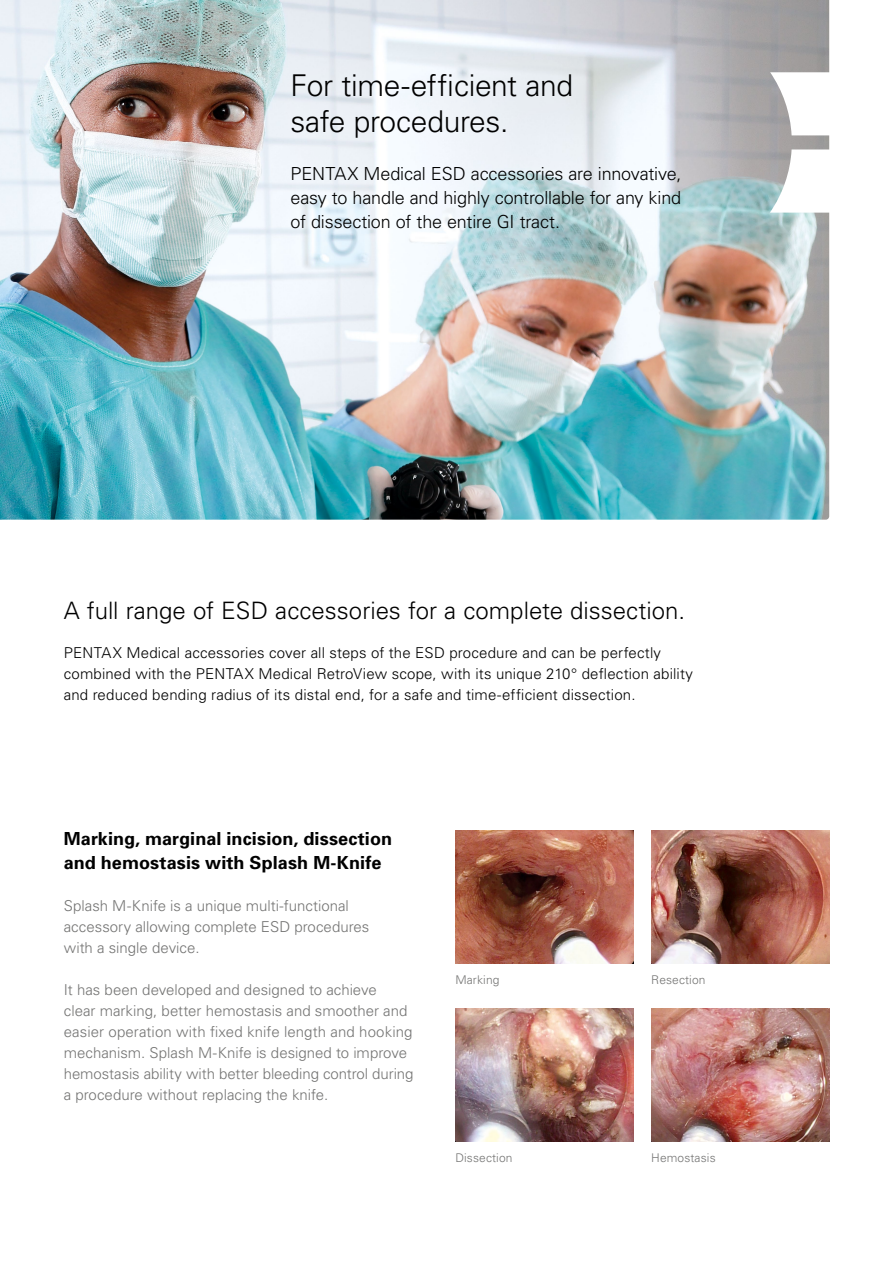
<style>
.page{position:relative;width:893px;height:1263px;background:#fff}
.page>*{position:absolute;margin:0;border:0;box-sizing:border-box;transform-origin:0 0}
.t1{font:300 30px/36px "Univers";letter-spacing:-.015em;color:#000}
.t2{font:300 24px "Univers";color:#000}
.t3{font:300 18px/24px "Univers";letter-spacing:-.01em;color:#000;text-align:justify}
.t4{font:700 18px/24px "Univers";letter-spacing:.005em;color:#000}
.t5{font:300 15px/21px "Univers";color:#747473}
.t6{font:300 15px/21px "Univers";letter-spacing:.01em;color:#000}
.t7{font:300 12px "Univers";letter-spacing:.01em;color:#747473}
</style>
<div class="page">
<img style="left:0;top:0;width:829px;height:520px">
<svg style="left:248px;top:32px;width:474px;height:242px"></svg>
<svg style="left:770px;top:72px;width:59px;height:63px"></svg>
<svg style="left:770px;top:149px;width:60px;height:64px"></svg>
<img style="left:455px;top:830px;width:178px;height:133px">
<img style="left:651px;top:830px;width:178px;height:133px">
<img style="left:455px;top:1009px;width:178px;height:132px">
<img style="left:651px;top:1009px;width:178px;height:132px">
<h1 class="t1" style="left:290px;top:67px;width:284px">For time-efficient and safe procedures.</h1>
<p class="t3" style="left:290px;top:162px;width:393px">PENTAX Medical ESD accessories are innovative, easy to handle and highly controllable for any kind of dissection of the entire GI tract.</p>
<h2 class="t2" style="left:64px;top:596px;width:623px">A full range of ESD accessories for a complete dissection.</h2>
<p class="t6" style="left:64px;top:642px;width:631px">PENTAX Medical accessories cover all steps of the ESD procedure and can be perfectly combined with the PENTAX Medical RetroView scope, with its unique 210° deflection ability and reduced bending radius of its distal end, for a safe and time-efficient dissection.</p>
<p class="t4" style="left:64px;top:826px;width:330px">Marking, marginal incision, dissection and hemostasis with Splash M-Knife</p>
<p class="t5" style="left:64px;top:895px;width:307px">Splash M-Knife is a unique multi-functional accessory allowing complete ESD procedures with a single device.</p>
<p class="t5" style="left:64px;top:979px;width:351px">It has been developed and designed to achieve<br>clear marking, better hemostasis and smoother and easier operation with fixed knife length and hooking mechanism. Splash M-Knife is designed to improve hemostasis ability with better bleeding control during a procedure without replacing the knife.</p>
<p class="t7" style="left:455px;top:972px;width:46px">Marking</p>
<p class="t7" style="left:651px;top:972px;width:56px">Resection</p>
<p class="t7" style="left:455px;top:1150px;width:59px">Dissection</p>
<p class="t7" style="left:651px;top:1150px;width:66px">Hemostasis</p>
</div>
